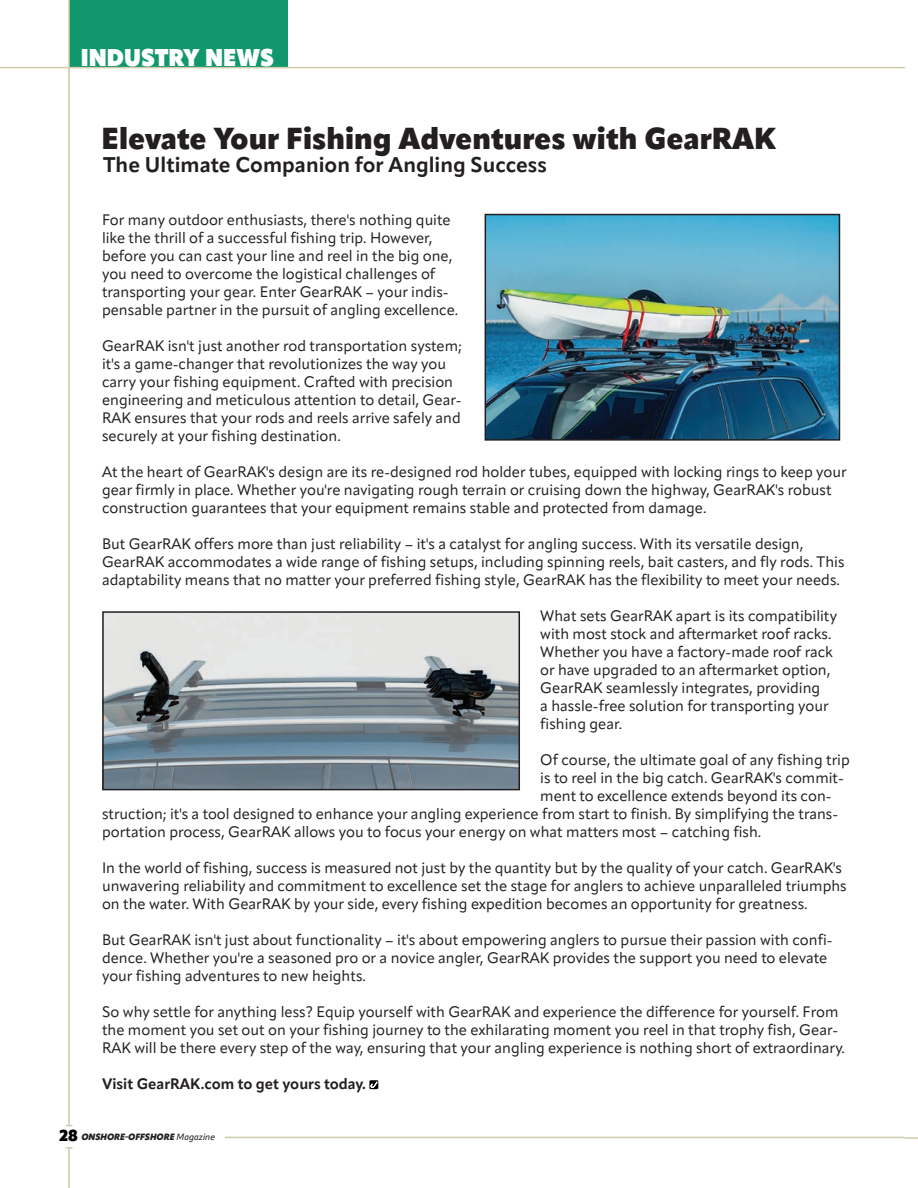
<style>
.page{position:relative;width:918px;height:1188px;background:#fff}
.page>*{position:absolute;margin:0;border:0;box-sizing:border-box;transform-origin:0 0}
.t1{font:900 30px "Apparat";color:#231f20}
.t2{font:800 24px "Apparat";color:#fff;scale:.95 1}
.t3{font:700 21px "Apparat";color:#231f20}
.t4{font:15px/18px "Apparat";color:#231f20}
.t5{font:700 15px "Apparat";color:#231f20}
.t6{font:italic 900 9px "Apparat";color:#231f20;scale:.95 1}
.s1{font-style:normal;font-size:15.75px;color:#000}
.s2{font-weight:500}
</style>
<div class="page">
<div style="left:70px;top:0;width:218px;height:67px;background:#10976c"></div>
<hr style="left:0;top:67px;width:905px;height:1px;background:#cecaab">
<hr style="left:68px;top:0;width:2px;height:1126px;background:#cecaab">
<svg style="left:369px;top:1080px;width:9px;height:9px"></svg>
<svg style="left:371px;top:1082px;width:7px;height:6px"></svg>
<hr style="left:68px;top:1148px;width:2px;height:40px;background:#cecaab">
<hr style="left:225px;top:1137px;width:680px;height:1px;background:#cecaab">
<img style="left:488px;top:217px;width:349px;height:221px">
<div style="left:485px;top:214px;width:355px;height:227px;border:2px solid #231f20"></div>
<img style="left:105px;top:614px;width:412px;height:173px">
<div style="left:102px;top:611px;width:418px;height:179px;border:2px solid #231f20"></div>
<svg style="left:905px;top:1137px;width:13px;height:2px"></svg>
<h2 class="t2" style="left:81px;top:43px;width:205px">INDUSTRY NEWS</h2>
<h1 class="t1" style="left:102px;top:120px;width:676px">Elevate Your Fishing Adventures with GearRAK</h1>
<h3 class="t3" style="left:103px;top:152px;width:445px">The Ultimate Companion for Angling Success</h3>
<p class="t4" style="left:102px;top:211px;width:358px">For many outdoor enthusiasts, there's nothing quite like the thrill of a successful fishing trip. However, before you can cast your line and reel in the big one, you need to overcome the logistical challenges of transporting your gear. Enter GearRAK – your indis&shy;pensable partner in the pursuit of angling excellence.</p>
<p class="t4" style="left:102px;top:337px;width:361px">GearRAK isn't just another rod transportation system; it's a game-changer that revolutionizes the way you carry your fishing equipment. Crafted with precision engineering and meticulous attention to detail, Gear-RAK ensures that your rods and reels arrive safely and securely at your fishing destination.</p>
<p class="t4" style="left:102px;top:463px;width:746px">At the heart of GearRAK's design are its re-designed rod holder tubes, equipped with locking rings to keep your gear firmly in place. Whether you're navigating rough terrain or cruising down the highway, GearRAK's robust construction guarantees that your equipment remains stable and protected from damage.</p>
<p class="t4" style="left:102px;top:535px;width:744px">But GearRAK offers more than just reliability – it's a catalyst for angling success. With its versatile design,<br>GearRAK accommodates a wide range of fishing setups, including spinning reels, bait casters, and fly rods. This adaptability means that no matter your preferred fishing style, GearRAK has the flexibility to meet your needs.</p>
<p class="t4" style="left:540px;top:607px;width:298px">What sets GearRAK apart is its compatibility with most stock and aftermarket roof racks.<br>Whether you have a factory-made roof rack or have upgraded to an aftermarket option, GearRAK seamlessly integrates, providing<br>a hassle-free solution for transporting your fishing gear.</p>
<p class="t4" style="left:540px;top:751px;width:311px">Of course, the ultimate goal of any fishing trip</p>
<p class="t4" style="left:540px;top:769px;width:305px">is to reel in the big catch. GearRAK's commit-</p>
<p class="t4" style="left:540px;top:787px;width:293px">ment to excellence extends beyond its con-</p>
<p class="t4" style="left:102px;top:805px;width:738px">struction; it's a tool designed to enhance your angling experience from start to finish. By simplifying the trans-</p>
<p class="t4" style="left:102px;top:823px;width:661px">portation process, GearRAK allows you to focus your energy on what matters most – catching fish.</p>
<p class="t4" style="left:102px;top:859px;width:746px">In the world of fishing, success is measured not just by the quantity but by the quality of your catch. GearRAK's unwavering reliability and commitment to excellence set the stage for anglers to achieve unparalleled triumphs on the water. With GearRAK by your side, every fishing expedition becomes an opportunity for greatness.</p>
<p class="t4" style="left:102px;top:931px;width:732px">But GearRAK isn't just about functionality – it's about empowering anglers to pursue their passion with confi&shy;dence. Whether you're a seasoned pro or a novice angler, GearRAK provides the support you need to elevate your fishing adventures to new heights.</p>
<p class="t4" style="left:102px;top:1003px;width:744px">So why settle for anything less? Equip yourself with GearRAK and experience the difference for yourself. From the moment you set out on your fishing journey to the exhilarating moment you reel in that trophy fish, Gear-<br>RAK will be there every step of the way, ensuring that your angling experience is nothing short of extraordinary.</p>
<p class="t5" style="left:102px;top:1075px;width:265px">Visit GearRAK.com to get yours today.</p>
<p class="t6" style="left:59px;top:1131px;width:165px"><span class="s1">28</span> ONSHORE-OFFSHORE <span class="s2">Magazine</span></p>
</div>
